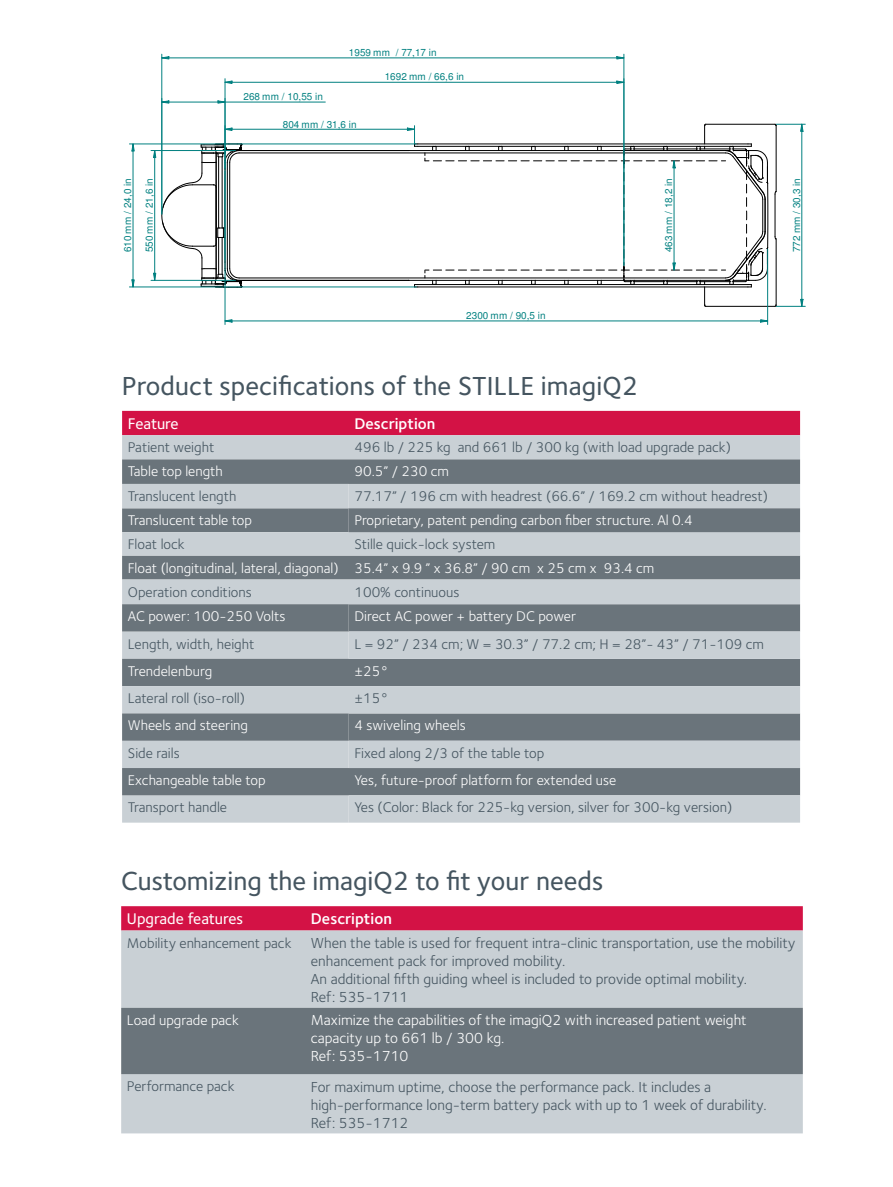
<style>
.page{position:relative;width:893px;height:1187px;background:#fff}
.page>*{position:absolute;margin:0;border:0;box-sizing:border-box;transform-origin:0 0}
.t1{font:500 27px "Foundry Sterling";color:#455560}
.t2{font:500 15.9px "Foundry Sterling";color:#fff}
.t3{font:600 15.9px "Foundry Sterling";color:#fff}
.t4{font:15px/18px "Foundry Sterling";color:#455560}
.t5{font:15px/18px "Foundry Sterling";color:#fff}
.t6{font:14.55px "Foundry Sterling";color:#455560}
.t7{font:14.55px "Foundry Sterling";color:#fff}
.t8{font:9.9px/21.6px "Helvetica";color:#008080}
</style>
<div class="page">
<div style="left:122px;top:411px;width:678px;height:24px;background:#d31245"></div>
<div style="left:122px;top:435px;width:678px;height:24px;background:#c9d0d5"></div>
<div style="left:122px;top:459px;width:678px;height:25px;background:#6a747b"></div>
<svg style="left:122px;top:484px;width:678px;height:338px;background:#b0b8bd"></svg>
<svg style="left:122px;top:508px;width:678px;height:232px;background:#959da3"></svg>
<hr style="left:418px;top:144px;width:330px;height:1px;background:#000">
<hr style="left:418px;top:146px;width:330px;height:1px;background:#000">
<hr style="left:239px;top:153px;width:487px;height:1px;background:#000">
<hr style="left:239px;top:280px;width:487px;height:1px;background:#000">
<hr style="left:239px;top:150px;width:487px;height:1px;background:#000">
<hr style="left:239px;top:277px;width:487px;height:1px;background:#000">
<hr style="left:418px;top:286px;width:330px;height:1px;background:#000">
<hr style="left:418px;top:284px;width:330px;height:1px;background:#000">
<svg style="left:409px;top:280px;width:9px;height:7px"></svg>
<svg style="left:616px;top:81px;width:8px;height:3px"></svg>
<svg style="left:224px;top:81px;width:8px;height:3px"></svg>
<hr style="left:225px;top:79px;width:1px;height:181px;background:#008080">
<hr style="left:225px;top:82px;width:399px;height:1px;background:#008080">
<svg style="left:760px;top:319px;width:9px;height:3px"></svg>
<svg style="left:224px;top:319px;width:8px;height:3px"></svg>
<hr style="left:767px;top:249px;width:1px;height:75px;background:#008080">
<hr style="left:225px;top:171px;width:1px;height:153px;background:#008080">
<hr style="left:225px;top:320px;width:543px;height:1px;background:#008080">
<svg style="left:153px;top:143px;width:90px;height:144px"></svg>
<hr style="left:151px;top:280px;width:84px;height:1px;background:#008080">
<hr style="left:151px;top:150px;width:84px;height:1px;background:#008080">
<hr style="left:154px;top:150px;width:1px;height:130px;background:#008080">
<svg style="left:131px;top:143px;width:4px;height:8px"></svg>
<svg style="left:131px;top:279px;width:4px;height:8px"></svg>
<hr style="left:129px;top:144px;width:287px;height:1px;background:#008080">
<hr style="left:129px;top:287px;width:287px;height:1px;background:#008080">
<hr style="left:133px;top:144px;width:1px;height:143px;background:#008080">
<svg style="left:224px;top:128px;width:8px;height:3px"></svg>
<svg style="left:407px;top:126px;width:11px;height:21px"></svg>
<hr style="left:225px;top:129px;width:189px;height:1px;background:#008080">
<svg style="left:425px;top:122px;width:380px;height:187px"></svg>
<hr style="left:674px;top:161px;width:1px;height:109px;background:#008080">
<svg style="left:616px;top:56px;width:8px;height:2px"></svg>
<svg style="left:161px;top:56px;width:8px;height:3px"></svg>
<hr style="left:624px;top:54px;width:1px;height:211px;background:#008080">
<hr style="left:162px;top:54px;width:1px;height:160px;background:#008080">
<hr style="left:162px;top:58px;width:462px;height:1px;background:#008080">
<svg style="left:217px;top:100px;width:11px;height:4px"></svg>
<svg style="left:161px;top:100px;width:8px;height:4px"></svg>
<hr style="left:225px;top:98px;width:1px;height:70px;background:#008080">
<hr style="left:162px;top:98px;width:1px;height:116px;background:#008080">
<hr style="left:162px;top:102px;width:163px;height:1px;background:#008080">
<div style="left:121px;top:906px;width:682px;height:24px;background:#d31245"></div>
<div style="left:121px;top:930px;width:682px;height:203px;background:#c9d0d5"></div>
<div style="left:121px;top:1007px;width:682px;height:67px;background:#6a747b"></div>
<p class="t8" style="left:349px;top:42px;width:89px">1959 mm / 77,17 in</p>
<p class="t8" style="left:243px;top:87px;width:81px">268 mm / 10,55 in</p>
<p class="t8" style="left:283px;top:114px;width:75px">804 mm / 31,6 in</p>
<p class="t8" style="left:385px;top:67px;width:81px">1692 mm / 66,6 in</p>
<p class="t8" style="left:118px;top:252px;width:75px;rotate:-90deg">610 mm / 24,0 in<br>550 mm / 21,6 in</p>
<p class="t8" style="left:786px;top:252px;width:75px;rotate:-90deg">772 mm / 30,3 in</p>
<p class="t8" style="left:659px;top:252px;width:75px;rotate:-90deg">463 mm / 18,2 in</p>
<p class="t8" style="left:466px;top:305px;width:81px">2300 mm / 90,5 in</p>
<h1 class="t1" style="left:122px;top:370px;width:518px">Product specifications of the STILLE imagiQ2</h1>
<p class="t2" style="left:128px;top:414px;width:52px">Feature</p>
<p class="t3" style="left:354px;top:414px;width:82px">Description</p>
<p class="t6" style="left:128px;top:439px;width:88px">Patient weight</p>
<p class="t6" style="left:354px;top:439px;width:378px">496 lb / 225 kg and 661 lb / 300 kg (with load upgrade pack)</p>
<p class="t7" style="left:128px;top:463px;width:97px">Table top length</p>
<p class="t7" style="left:354px;top:463px;width:96px">90.5” / 230 cm</p>
<p class="t6" style="left:128px;top:487px;width:110px">Translucent length</p>
<p class="t6" style="left:354px;top:487px;width:415px">77.17” / 196 cm with headrest (66.6” / 169.2 cm without headrest)</p>
<p class="t7" style="left:128px;top:512px;width:126px">Translucent table top</p>
<p class="t7" style="left:354px;top:512px;width:340px">Proprietary, patent pending carbon fiber structure. Al 0.4</p>
<p class="t6" style="left:128px;top:536px;width:58px">Float lock</p>
<p class="t6" style="left:354px;top:536px;width:142px">Stille quick-lock system</p>
<p class="t7" style="left:128px;top:559px;width:528px">Float (longitudinal, lateral, diagonal) 35.4” x 9.9 ” x 36.8” / 90 cm x 25 cm x 93.4 cm</p>
<p class="t6" style="left:128px;top:583px;width:125px">Operation conditions</p>
<p class="t6" style="left:354px;top:583px;width:107px">100% continuous</p>
<p class="t7" style="left:128px;top:608px;width:159px">AC power: 100-250 Volts</p>
<p class="t7" style="left:354px;top:608px;width:223px">Direct AC power + battery DC power</p>
<p class="t6" style="left:128px;top:635px;width:128px">Length, width, height</p>
<p class="t6" style="left:354px;top:635px;width:411px">L = 92” / 234 cm; W = 30.3” / 77.2 cm; H = 28”- 43” / 71-109 cm</p>
<p class="t7" style="left:128px;top:662px;width:86px">Trendelenburg</p>
<p class="t7" style="left:354px;top:662px;width:36px">±25°</p>
<p class="t6" style="left:128px;top:689px;width:119px">Lateral roll (iso-roll)</p>
<p class="t6" style="left:354px;top:689px;width:36px">±15°</p>
<p class="t7" style="left:128px;top:717px;width:122px">Wheels and steering</p>
<p class="t7" style="left:354px;top:717px;width:113px">4 swiveling wheels</p>
<p class="t6" style="left:128px;top:744px;width:53px">Side rails</p>
<p class="t6" style="left:354px;top:744px;width:191px">Fixed along 2/3 of the table top</p>
<p class="t7" style="left:128px;top:771px;width:139px">Exchangeable table top</p>
<p class="t7" style="left:354px;top:771px;width:263px">Yes, future-proof platform for extended use</p>
<p class="t6" style="left:128px;top:799px;width:101px">Transport handle</p>
<p class="t6" style="left:354px;top:799px;width:379px">Yes (Color: Black for 225-kg version, silver for 300-kg version)</p>
<h1 class="t1" style="left:121px;top:864px;width:483px">Customizing the imagiQ2 to fit your needs</h1>
<p class="t2" style="left:127px;top:909px;width:118px">Upgrade features</p>
<p class="t3" style="left:311px;top:909px;width:82px">Description</p>
<p class="t6" style="left:127px;top:934px;width:166px">Mobility enhancement pack</p>
<p class="t4" style="left:311px;top:933px;width:486px">When the table is used for frequent intra-clinic transportation, use the mobility enhancement pack for improved mobility.<br>An additional fifth guiding wheel is included to provide optimal mobility.<br>Ref: 535-1711</p>
<p class="t7" style="left:127px;top:1011px;width:113px">Load upgrade pack</p>
<p class="t5" style="left:311px;top:1010px;width:437px">Maximize the capabilities of the imagiQ2 with increased patient weight capacity up to 661 lb / 300 kg.<br>Ref: 535-1710</p>
<p class="t6" style="left:127px;top:1077px;width:109px">Performance pack</p>
<p class="t4" style="left:311px;top:1077px;width:457px">For maximum uptime, choose the performance pack. It includes a high-performance long-term battery pack with up to 1 week of durability.<br>Ref: 535-1712</p>
</div>
